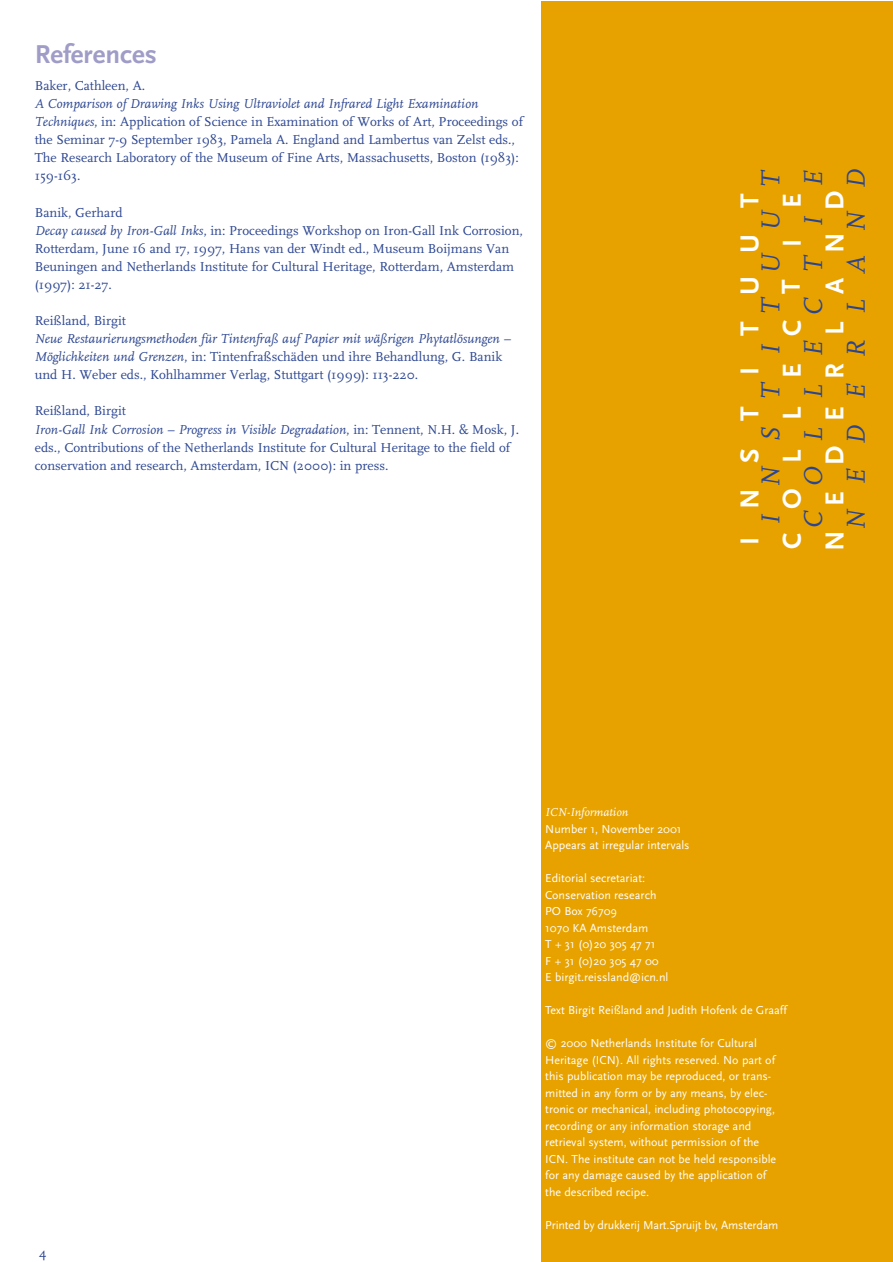
<style>
.page{position:relative;width:893px;height:1262px;background:#fff}
.page>*{position:absolute;margin:0;border:0;box-sizing:border-box;transform-origin:0 0}
.t1{font:700 27px/42.5px "Scala Sans";letter-spacing:.95em;color:#fff}
.t2{font:italic 27px/42.5px "FF Scala";letter-spacing:.945em;color:#2b4591}
.t3{font:700 27px "Scala Sans";color:#9f9dc7}
.t4{font:13.5px/18px "FF Scala";color:#2b4591}
.t5{font:12px/16.5px "Scala Sans";color:#fff}
.t6{font:italic 12px "FF Scala";color:#fff}
.s1{font-style:italic}
</style>
<div class="page">
<div style="left:541px;top:1px;width:351px;height:1261px;background:#e7a200"></div>
<h1 class="t3" style="left:35px;top:43px;width:123px">References</h1>
<p class="t4" style="left:35px;top:78px;width:112px">Baker, Cathleen, A.</p>
<p class="t4" style="left:35px;top:96px;width:490px"><span class="s1">A Comparison of Drawing Inks Using Ultraviolet and Infrared Light Examination Techniques</span>, in: Application of Science in Examination of Works of Art, Proceedings of the Seminar 7-9 September 1983, Pamela A. England and Lambertus van Zelst eds., The Research Laboratory of the Museum of Fine Arts, Massachusetts, Boston (1983):<br>159-163.</p>
<p class="t4" style="left:35px;top:204px;width:489px">Banik, Gerhard<br><span class="s1">Decay caused by Iron-Gall Inks</span>, in: Proceedings Workshop on Iron-Gall Ink Corrosion, Rotterdam, June 16 and 17, 1997, Hans van der Windt ed., Museum Boijmans Van Beuningen and Netherlands Institute for Cultural Heritage, Rotterdam, Amsterdam (1997): 21-27.</p>
<p class="t4" style="left:35px;top:313px;width:93px">Reißland, Birgit</p>
<p class="t4" style="left:35px;top:331px;width:477px"><span class="s1">Neue Restaurierungsmethoden für Tintenfraß auf Papier mit wäßrigen Phytatlösungen –<br>Möglichkeiten und Grenzen</span>, in: Tintenfraßschäden und ihre Behandlung, G. Banik und H. Weber eds., Kohlhammer Verlag, Stuttgart (1999): 113-220.</p>
<p class="t4" style="left:35px;top:403px;width:486px">Reißland, Birgit<br><span class="s1">Iron-Gall Ink Corrosion – Progress in Visible Degradation</span>, in: Tennent, N.H. &amp; Mosk, J. eds., Contributions of the Netherlands Institute for Cultural Heritage to the field of conservation and research, Amsterdam, ICN (2000): in press.</p>
<h1 class="t2" style="left:751px;top:187px;width:20px;rotate:-90deg">T</h1>
<h1 class="t2" style="left:751px;top:529px;width:362px;rotate:-90deg">I<br>C<br>NEDERLAND</h1>
<h1 class="t2" style="left:794px;top:187px;width:18px;rotate:-90deg">E</h1>
<h1 class="t1" style="left:773px;top:551px;width:362px;text-indent:215px;rotate:-90deg">C<br>NEDERLAND</h1>
<h1 class="t1" style="left:730px;top:208px;width:16px;rotate:-90deg">T</h1>
<h1 class="t1" style="left:773px;top:208px;width:16px;rotate:-90deg">E</h1>
<h1 class="t2" style="left:751px;top:232px;width:24px;rotate:-90deg">U</h1>
<h1 class="t2" style="left:751px;top:275px;width:24px;rotate:-90deg">U</h1>
<h1 class="t2" style="left:751px;top:315px;width:20px;rotate:-90deg">T</h1>
<h1 class="t2" style="left:794px;top:227px;width:13px;rotate:-90deg">I</h1>
<h1 class="t1" style="left:730px;top:295px;width:63px;rotate:-90deg">U U</h1>
<h1 class="t1" style="left:773px;top:247px;width:10px;rotate:-90deg">I</h1>
<h1 class="t2" style="left:794px;top:272px;width:20px;rotate:-90deg">T</h1>
<h1 class="t1" style="left:771px;top:293px;width:16px;rotate:-90deg">T</h1>
<h1 class="t2" style="left:794px;top:316px;width:20px;rotate:-90deg">C</h1>
<h1 class="t1" style="left:730px;top:335px;width:16px;rotate:-90deg">T</h1>
<h1 class="t2" style="left:794px;top:357px;width:18px;rotate:-90deg">E</h1>
<h1 class="t2" style="left:794px;top:399px;width:16px;rotate:-90deg">L</h1>
<h1 class="t2" style="left:751px;top:355px;width:13px;rotate:-90deg">I</h1>
<h1 class="t1" style="left:730px;top:378px;width:16px;rotate:-90deg">I<br>E</h1>
<h1 class="t2" style="left:751px;top:400px;width:20px;rotate:-90deg">T</h1>
<h1 class="t1" style="left:730px;top:420px;width:16px;rotate:-90deg">T</h1>
<h1 class="t1" style="left:773px;top:420px;width:15px;rotate:-90deg">L</h1>
<h1 class="t2" style="left:751px;top:442px;width:17px;rotate:-90deg">S</h1>
<h1 class="t2" style="left:794px;top:442px;width:16px;rotate:-90deg">L</h1>
<h1 class="t1" style="left:730px;top:463px;width:16px;rotate:-90deg">S<br>L</h1>
<h1 class="t2" style="left:751px;top:487px;width:23px;rotate:-90deg">N</h1>
<h1 class="t2" style="left:794px;top:487px;width:22px;rotate:-90deg">O</h1>
<h1 class="t1" style="left:773px;top:509px;width:22px;rotate:-90deg">O</h1>
<h1 class="t1" style="left:730px;top:508px;width:22px;rotate:-90deg">N</h1>
<h1 class="t1" style="left:730px;top:549px;width:18px;rotate:-90deg">I<br>C</h1>
<p class="t4" style="left:39px;top:1244px;width:9px">4</p>
<p class="t6" style="left:545px;top:807px;width:84px">ICN-Information</p>
<p class="t5" style="left:545px;top:821px;width:146px">Number 1, November 2001<br>Appears at irregular intervals</p>
<p class="t5" style="left:545px;top:871px;width:125px">Editorial secretariat:<br>Conservation research<br>PO Box 76709<br>1070 KA Amsterdam<br>T + 31 (0)20 305 47 71<br>F + 31 (0)20 305 47 00<br>E birgit.reissland@icn.nl</p>
<p class="t5" style="left:545px;top:1003px;width:243px">Text Birgit Reißland and Judith Hofenk de Graaff</p>
<p class="t5" style="left:545px;top:1036px;width:232px">© 2000 Netherlands Institute for Cultural Heritage (ICN). All rights reserved. No part of this publication may be reproduced, or trans&shy;mitted in any form or by any means, by elec&shy;tronic or mechanical, including photocopying, recording or any information storage and retrieval system, without permission of the ICN. The institute can not be held responsible for any damage caused by the application of the described recipe.</p>
<p class="t5" style="left:545px;top:1217px;width:235px">Printed by drukkerij Mart.Spruijt bv, Amsterdam</p>
</div>
